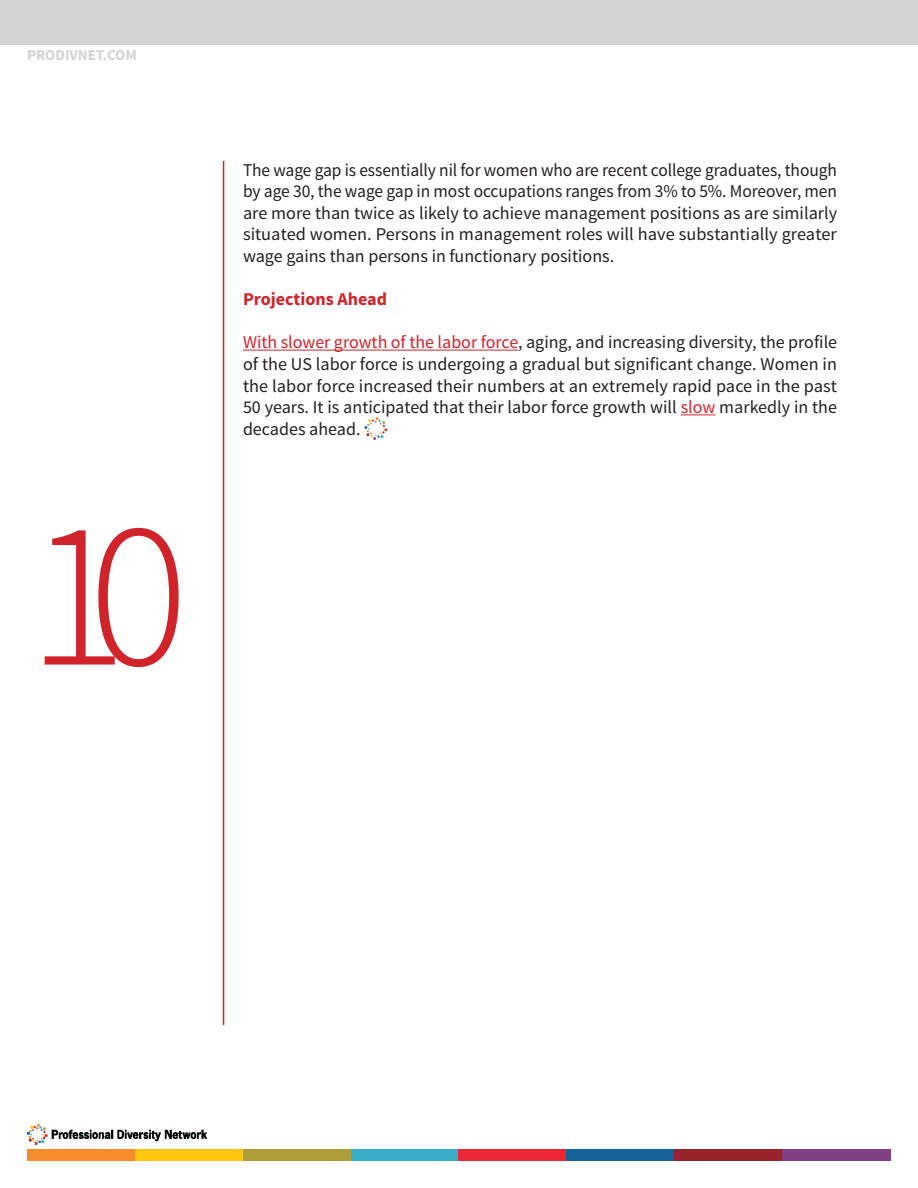
<style>
.page{position:relative;width:918px;height:1188px;background:#fff}
.page>*{position:absolute;margin:0;border:0;box-sizing:border-box;transform-origin:0 0}
.t1{font:300 210px "Source Sans Pro";color:#d1232a}
.t2{font:18px/21.6px "Source Sans Pro";color:#231f20;text-align:justify}
.t3{font:700 18px "Source Sans Pro";color:#d1232a}
.t4{font:700 15px "Source Sans Pro";color:#d2d3d2}
.s1{color:#d1232a}
</style>
<div class="page">
<div style="left:27px;top:1149px;width:108px;height:12px;background:#f68c2c"></div>
<div style="left:135px;top:1149px;width:108px;height:12px;background:#fec70c"></div>
<div style="left:243px;top:1149px;width:108px;height:12px;background:#af9e38"></div>
<div style="left:351px;top:1149px;width:108px;height:12px;background:#37afc8"></div>
<div style="left:459px;top:1149px;width:108px;height:12px;background:#ed2836"></div>
<div style="left:567px;top:1149px;width:108px;height:12px;background:#156199"></div>
<div style="left:675px;top:1149px;width:108px;height:12px;background:#98232b"></div>
<div style="left:783px;top:1149px;width:108px;height:12px;background:#7f4183"></div>
<div style="left:0;top:0;width:918px;height:45px;background:#d2d3d2"></div>
<hr style="left:223px;top:161px;width:1px;height:864px;background:#d1232a">
<img style="left:27px;top:1125px;width:179px;height:20px">
<hr style="left:243px;top:350px;width:275px;height:1px;background:#d1232a">
<hr style="left:681px;top:414px;width:34px;height:1px;background:#d1232a">
<svg style="left:364px;top:417px;width:23px;height:23px"></svg>
<p class="t4" style="left:27px;top:46px;width:111px">PRODIVNET.COM</p>
<h1 class="t1" style="left:27px;top:467px;width:163px">10</h1>
<p class="t2" style="left:243px;top:159px;width:596px">The wage gap is essentially nil for women who are recent college graduates, though by age 30, the wage gap in most occupations ranges from 3% to 5%. Moreover, men are more than twice as likely to achieve management positions as are similarly situated women. Persons in management roles will have substantially greater wage gains than persons in functionary positions.</p>
<p class="t3" style="left:243px;top:288px;width:146px">Projections Ahead</p>
<p class="t2" style="left:243px;top:332px;width:596px"><span class="s1">With slower growth of the labor force</span>, aging, and increasing diversity, the profile of the US labor force is undergoing a gradual but significant change. Women in the labor force increased their numbers at an extremely rapid pace in the past 50 years. It is anticipated that their labor force growth will <span class="s1">slow</span> markedly in the decades ahead.</p>
</div>
